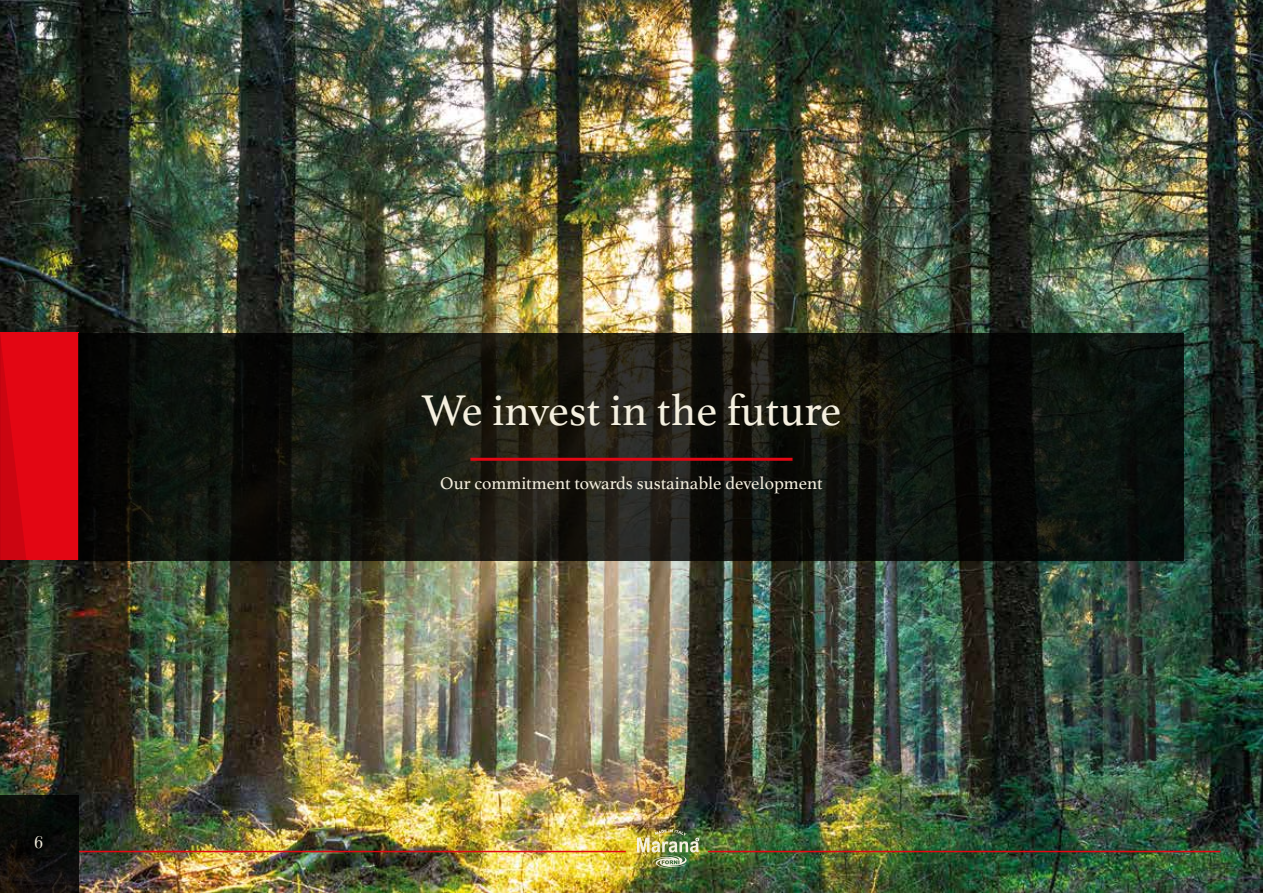
<style>
.page{position:relative;width:1263px;height:893px;background:#fff}
.page>*{position:absolute;margin:0;border:0;box-sizing:border-box;transform-origin:0 0}
.t1{font:45px "Athelas";color:#f5f0e0}
.t2{font:18px "Athelas";color:#f5f0e0}
.t3{font:18px "Britannic T Ligh";color:#f5f0e0}
</style>
<div class="page">
<img style="left:0;top:0;width:1263px;height:893px">
<svg style="left:0;top:795px;width:79px;height:98px;background:#0d0d0a"></svg>
<div style="left:0;top:324px;width:96px;height:245px;background:#000;opacity:.3"></div>
<div style="left:0;top:333px;width:79px;height:227px;background:#e30613"></div>
<svg style="left:79px;top:333px;width:1105px;height:227px;background:#12140e"></svg>
<hr style="left:470px;top:458px;width:322px;height:3px;background:#e30613">
<svg style="left:0;top:335px;width:26px;height:225px"></svg>
<img style="left:637px;top:829px;width:62px;height:39px">
<hr style="left:708px;top:851px;width:512px;height:1px;background:#e30613">
<hr style="left:79px;top:851px;width:547px;height:1px;background:#e30613">
<p class="t3" style="left:34px;top:833px;width:11px">6</p>
<h1 class="t1" style="left:422px;top:375px;width:421px">We invest in the future</h1>
<p class="t2" style="left:440px;top:469px;width:384px">Our commitment towards sustainable development</p>
</div>
